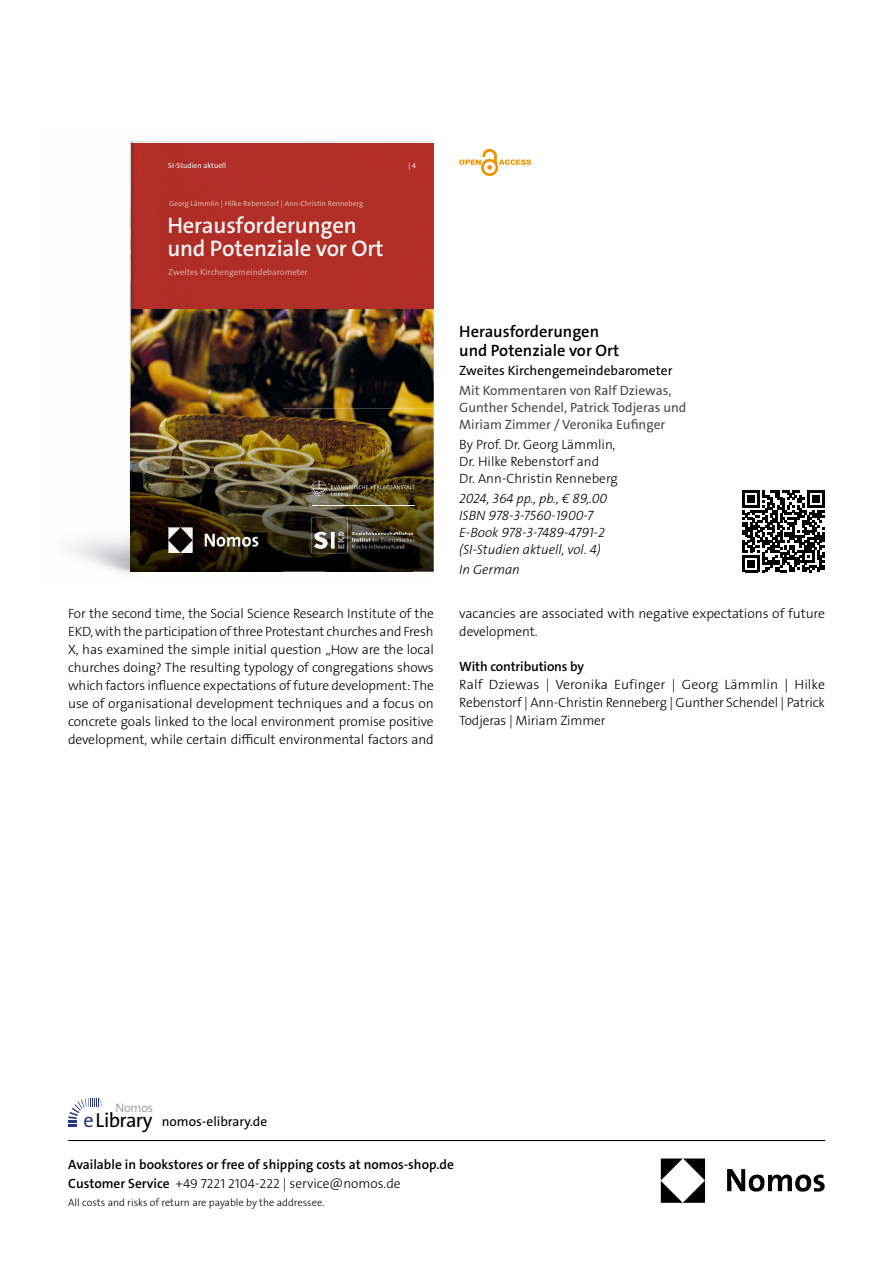
<style>
.page{position:relative;width:893px;height:1263px;background:#fff}
.page>*{position:absolute;margin:0;border:0;box-sizing:border-box;transform-origin:0 0}
.t1{font:600 22.65px/22.6px "The Sans C5";letter-spacing:-.01em;color:#fff}
.t2{font:20.4px "The Sans Os F";letter-spacing:-.03em;color:#000}
.t3{font:600 16.5px/19.5px "The Sans Os F";color:#000}
.t4{font:300 13.5px/18px "The Sans Os F";letter-spacing:-.01em;color:#000;text-align:justify}
.t5{font:600 13.5px/19.5px "The Sans C5";color:#000}
.t6{font:italic 300 13.5px/17.2px "The Sans Os F";color:#000}
.t7{font:13.5px/17.2px "The Sans Os F";color:#4a4a49}
.t8{font:13.5px "The Sans Os F";color:#000}
.t9{font:600 13.5px "The Sans Os F";letter-spacing:-.01em;color:#000}
.t10{font:13.5px "The Sans C5";color:#000}
.t11{font:300 12.45px "The Sans Os F";letter-spacing:-.02em;color:#878787}
.t12{font:300 10.5px "The Sans Os F";color:#000}
.t13{font:8.85px "The Sans C5";color:#e4ad9c}
.t14{font:600 7.5px "The Sans C5";color:#e4ad9c}
.t15{font:7.5px "The Sans C5";color:#fff}
.t16{font:6.9px "The Sans C5";color:#fff}
.s1{color:#283583}
.s2{font-weight:300}
</style>
<div class="page">
<img style="left:71px;top:141px;width:361px;height:433px">
<img style="left:131px;top:309px;width:303px;height:99px">
<img style="left:131px;top:408px;width:151px;height:164px">
<img style="left:282px;top:408px;width:152px;height:123px">
<img style="left:282px;top:531px;width:43px;height:41px">
<img style="left:412px;top:531px;width:22px;height:41px">
<img style="left:325px;top:553px;width:87px;height:19px">
<div style="left:131px;top:143px;width:303px;height:166px;background:#b02f27"></div>
<img style="left:310px;top:516px;width:106px;height:37px">
<img style="left:168px;top:527px;width:92px;height:25px">
<img style="left:311px;top:477px;width:105px;height:23px">
<hr style="left:312px;top:506px;width:102px;height:1px;background:#fff">
<img style="left:660px;top:1158px;width:165px;height:45px">
<hr style="left:68px;top:1140px;width:757px;height:1px;background:#000">
<svg style="left:68px;top:1098px;width:34px;height:29px"></svg>
<svg style="left:742px;top:490px;width:82px;height:82px"></svg>
<svg style="left:459px;top:148px;width:72px;height:29px"></svg>
<p class="t15" style="left:168px;top:161px;width:59px">SI-Studien aktuell</p>
<p class="t16" style="left:409px;top:162px;width:9px">| 4</p>
<p class="t14" style="left:169px;top:199px;width:196px">Georg Lämmlin | Hilke Rebenstorf | Ann-Christin Renneberg</p>
<h1 class="t1" style="left:167px;top:214px;width:218px">Herausforderungen und Potenziale vor Ort</h1>
<p class="t13" style="left:168px;top:266px;width:141px">Zweites Kirchengemeindebarometer</p>
<p class="t3" style="left:459px;top:321px;width:162px">Herausforderungen und Potenziale vor Ort</p>
<p class="t8" style="left:459px;top:366px;width:215px">Zweites Kirchengemeindebarometer</p>
<p class="t7" style="left:459px;top:383px;width:229px">Mit Kommentaren von Ralf Dziewas,<br>Gunther Schendel, Patrick Todjeras und<br>Miriam Zimmer / Veronika Eufinger</p>
<p class="t4" style="left:459px;top:436px;width:160px;line-height:17.2px;text-align:left">By Prof. Dr. Georg Lämmlin,<br>Dr. Hilke Rebenstorf and<br>Dr. Ann-Christin Renneberg</p>
<p class="t6" style="left:459px;top:490px;width:149px">2024, 364 pp., pb., € 89,.00<br>ISBN 978-3-7560-1900-7<br>E-Book 978-3-7489-4791-2 (SI-Studien aktuell, vol. 4)</p>
<p class="t6" style="left:459px;top:561px;width:62px">In German</p>
<p class="t4" style="left:68px;top:605px;width:367px">For the second time, the Social Science Research Institute of the EKD, with the participation of three Protestant churches and Fresh X, has examined the simple initial question „How are the local churches doing? The resulting typology of congregations shows which factors influence expectations of future development: The use of organisational development techniques and a focus on concrete goals linked to the local environment promise positive development, while certain difficult environmental factors and</p>
<p class="t4" style="left:459px;top:605px;width:367px">vacancies are associated with negative expectations of future development.</p>
<p class="t9" style="left:459px;top:658px;width:126px">With contributions by</p>
<p class="t4" style="left:459px;top:676px;width:367px">Ralf Dziewas | Veronika Eufinger | Georg Lämmlin | Hilke Rebenstorf | Ann-Christin Renneberg | Gunther Schendel | Patrick Todjeras | Miriam Zimmer</p>
<p class="t11" style="left:115px;top:1099px;width:39px">Nomos</p>
<h2 class="t2" style="left:83px;top:1112px;width:71px"><span class="s1">e</span>Library</h2>
<p class="t10" style="left:162px;top:1112px;width:107px">nomos-elibrary.de</p>
<p class="t5" style="left:68px;top:1154px;width:387px">Available in bookstores or free of shipping costs at nomos-shop.de<br>Customer Service <span class="s2">+49 7221 2104-222 | service@nomos.de</span></p>
<p class="t12" style="left:68px;top:1196px;width:258px">All costs and risks of return are payable by the addressee.</p>
</div>
